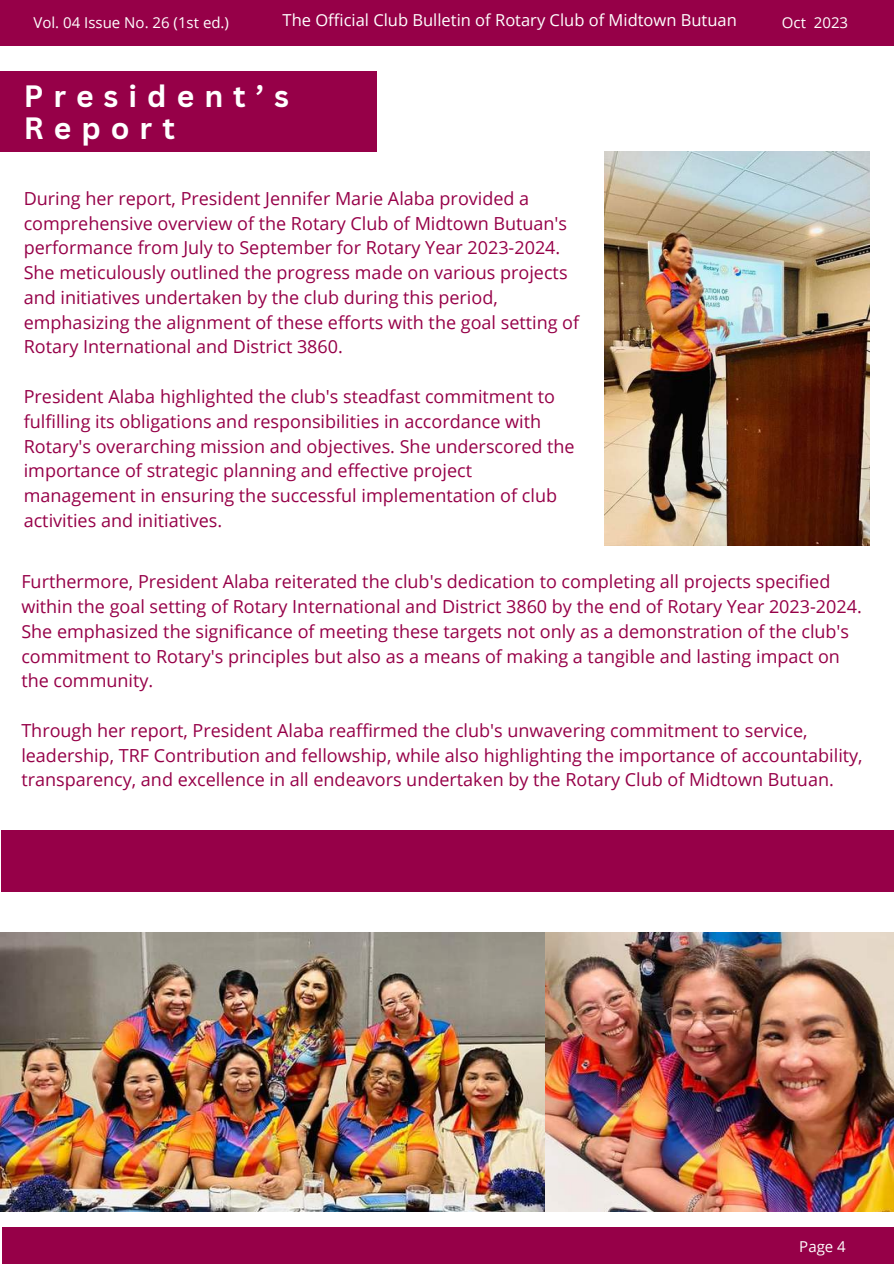
<style>
.page{position:relative;width:894px;height:1264px;background:#fff}
.page>*{position:absolute;margin:0;border:0;box-sizing:border-box;transform-origin:0 0}
.t1{font:700 30px/32.2px "Canva Sans";letter-spacing:.335em;color:#fff}
.t2{font:18px/24.8px "Open Sans";color:#960048}
.t3{font:16.5px "Open Sans";color:#fff}
.t4{font:15px "Open Sans";color:#fff}
.t5{font:15px "Open Sans";letter-spacing:-.305em;color:#fff}
</style>
<div class="page">
<div style="left:2px;top:1226px;width:891px;height:37px;background:#960048"></div>
<div style="left:0;top:0;width:893px;height:46px;background:#960048"></div>
<div style="left:2px;top:830px;width:891px;height:62px;background:#960048"></div>
<img style="left:604px;top:152px;width:265px;height:393px">
<div style="left:0;top:71px;width:376px;height:81px;background:#960048"></div>
<img style="left:0;top:932px;width:545px;height:279px">
<img style="left:545px;top:932px;width:348px;height:279px">
<p class="t4" style="left:34px;top:12px;width:197px">Vol. 04 Issue No. 26 (1st ed.)</p>
<p class="t3" style="left:282px;top:9px;width:455px">The Official Club Bulletin of Rotary Club of Midtown Butuan</p>
<p class="t5" style="left:771px;top:15px;width:80px">C lOucbt 823052231</p>
<h1 class="t1" style="left:24px;top:79px;width:267px">President’s<br>Report</h1>
<p class="t2" style="left:24px;top:185px;width:557px">During her report, President Jennifer Marie Alaba provided a comprehensive overview of the Rotary Club of Midtown Butuan's performance from July to September for Rotary Year 2023-2024.<br>She meticulously outlined the progress made on various projects and initiatives undertaken by the club during this period, emphasizing the alignment of these efforts with the goal setting of Rotary International and District 3860.</p>
<p class="t2" style="left:24px;top:383px;width:552px">President Alaba highlighted the club's steadfast commitment to fulfilling its obligations and responsibilities in accordance with Rotary's overarching mission and objectives. She underscored the importance of strategic planning and effective project management in ensuring the successful implementation of club activities and initiatives.</p>
<p class="t2" style="left:21px;top:569px;width:841px">Furthermore, President Alaba reiterated the club's dedication to completing all projects specified within the goal setting of Rotary International and District 3860 by the end of Rotary Year 2023-2024.<br>She emphasized the significance of meeting these targets not only as a demonstration of the club's commitment to Rotary's principles but also as a means of making a tangible and lasting impact on the community.</p>
<p class="t2" style="left:21px;top:717px;width:842px">Through her report, President Alaba reaffirmed the club's unwavering commitment to service, leadership, TRF Contribution and fellowship, while also highlighting the importance of accountability, transparency, and excellence in all endeavors undertaken by the Rotary Club of Midtown Butuan.</p>
<p class="t4" style="left:799px;top:1235px;width:48px">Page 4</p>
</div>
